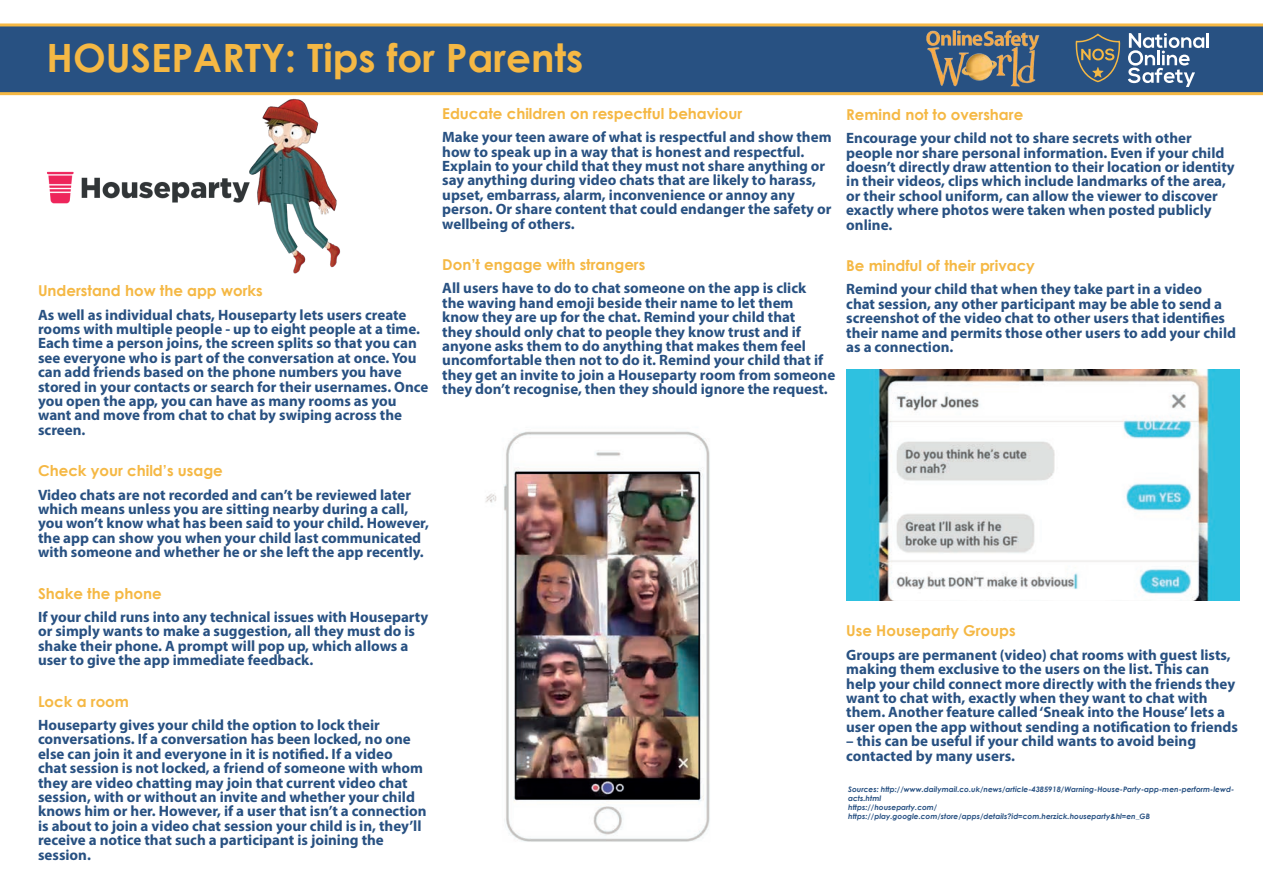
<style>
.page{position:relative;width:1263px;height:893px;background:#fff}
.page>*{position:absolute;margin:0;border:0;box-sizing:border-box;transform-origin:0 0}
.t1{font:700 39px "Century Gothic";color:#f5b844}
.t2{font:700 15px/14.4px "Myriad Pro";color:#285182}
.t3{font:700 15px "Century Gothic";color:#f5b844}
.t4{font:italic 700 7.5px/9px "Century Gothic";color:#285182}
</style>
<div class="page">
<svg style="left:0;top:23px;width:1263px;height:72px;background:#3d5c7d"></svg>
<hr style="left:1206px;top:33px;width:3px;height:15px;background:#fff">
<img style="left:47px;top:171px;width:195px;height:33px">
<svg style="left:1128px;top:33px;width:76px;height:54px"></svg>
<svg style="left:1075px;top:33px;width:46px;height:58px;background:#4a6277"></svg>
<img style="left:242px;top:95px;width:111px;height:179px">
<img style="left:923px;top:29px;width:118px;height:58px">
<img style="left:485px;top:431px;width:225px;height:411px">
<img style="left:846px;top:370px;width:393px;height:231px">
<h1 class="t1" style="left:47px;top:28px;width:538px">HOUSEPARTY: Tips for Parents</h1>
<p class="t3" style="left:38px;top:279px;width:226px">Understand how the app works</p>
<p class="t2" style="left:38px;top:307px;width:392px">As well as individual chats, Houseparty lets users create rooms with multiple people - up to eight people at a time.<br>Each time a person joins, the screen splits so that you can see everyone who is part of the conversation at once. You can add friends based on the phone numbers you have stored in your contacts or search for their usernames. Once you open the app, you can have as many rooms as you want and move from chat to chat by swiping across the screen.</p>
<p class="t3" style="left:38px;top:459px;width:186px">Check your child’s usage</p>
<p class="t2" style="left:38px;top:487px;width:392px">Video chats are not recorded and can’t be reviewed later which means unless you are sitting nearby during a call, you won’t know what has been said to your child. However, the app can show you when your child last communicated with someone and whether he or she left the app recently.</p>
<p class="t3" style="left:38px;top:582px;width:125px">Shake the phone</p>
<p class="t2" style="left:38px;top:609px;width:392px">If your child runs into any technical issues with Houseparty or simply wants to make a suggestion, all they must do is shake their phone. A prompt will pop up, which allows a user to give the app immediate feedback.</p>
<p class="t3" style="left:38px;top:690px;width:92px">Lock a room</p>
<p class="t2" style="left:38px;top:717px;width:390px">Houseparty gives your child the option to lock their conversations. If a conversation has been locked, no one else can join it and everyone in it is notified. If a video<br>chat session is not locked, a friend of someone with whom they are video chatting may join that current video chat session, with or without an invite and whether your child knows him or her. However, if a user that isn’t a connection is about to join a video chat session your child is in, they’ll receive a notice that such a participant is joining the session.</p>
<p class="t3" style="left:442px;top:102px;width:301px">Educate children on respectful behaviour</p>
<p class="t2" style="left:442px;top:129px;width:391px">Make your teen aware of what is respectful and show them how to speak up in a way that is honest and respectful.<br>Explain to your child that they must not share anything or say anything during video chats that are likely to harass, upset, embarrass, alarm, inconvenience or annoy any person. Or share content that could endanger the safety or wellbeing of others.</p>
<p class="t3" style="left:442px;top:253px;width:205px">Don’t engage with strangers</p>
<p class="t2" style="left:442px;top:281px;width:395px">All users have to do to chat someone on the app is click<br>the waving hand emoji beside their name to let them<br>know they are up for the chat. Remind your child that<br>they should only chat to people they know trust and if anyone asks them to do anything that makes them feel uncomfortable then not to do it. Remind your child that if they get an invite to join a Houseparty room from someone they don’t recognise, then they should ignore the request.</p>
<p class="t3" style="left:846px;top:103px;width:178px">Remind not to overshare</p>
<p class="t2" style="left:846px;top:130px;width:390px">Encourage your child not to share secrets with other people nor share personal information. Even if your child doesn’t directly draw attention to their location or identity in their videos, clips which include landmarks of the area, or their school uniform, can allow the viewer to discover exactly where photos were taken when posted publicly online.</p>
<p class="t3" style="left:846px;top:254px;width:190px">Be mindful of their privacy</p>
<p class="t2" style="left:846px;top:282px;width:391px">Remind your child that when they take part in a video<br>chat session, any other participant may be able to send a screenshot of the video chat to other users that identifies their name and permits those other users to add your child as a connection.</p>
<p class="t3" style="left:846px;top:619px;width:171px">Use Houseparty Groups</p>
<p class="t2" style="left:846px;top:647px;width:393px">Groups are permanent (video) chat rooms with guest lists, making them exclusive to the users on the list. This can help your child connect more directly with the friends they want to chat with, exactly when they want to chat with them. Another feature called ‘Sneak into the House’ lets a user open the app without sending a notification to friends</p>
<p class="t2" style="left:846px;top:733px;width:351px">– this can be useful if your child wants to avoid being contacted by many users.</p>
<p class="t4" style="left:848px;top:785px;width:387px">Sources: http://www.dailymail.co.uk/news/article-4385918/Warning-House-Party-app-men-perform-lewd&shy;acts.html<br>https://houseparty.com/ https://play.google.com/store/apps/details?id=com.herzick.houseparty&amp;hl=en_GB</p>
</div>
